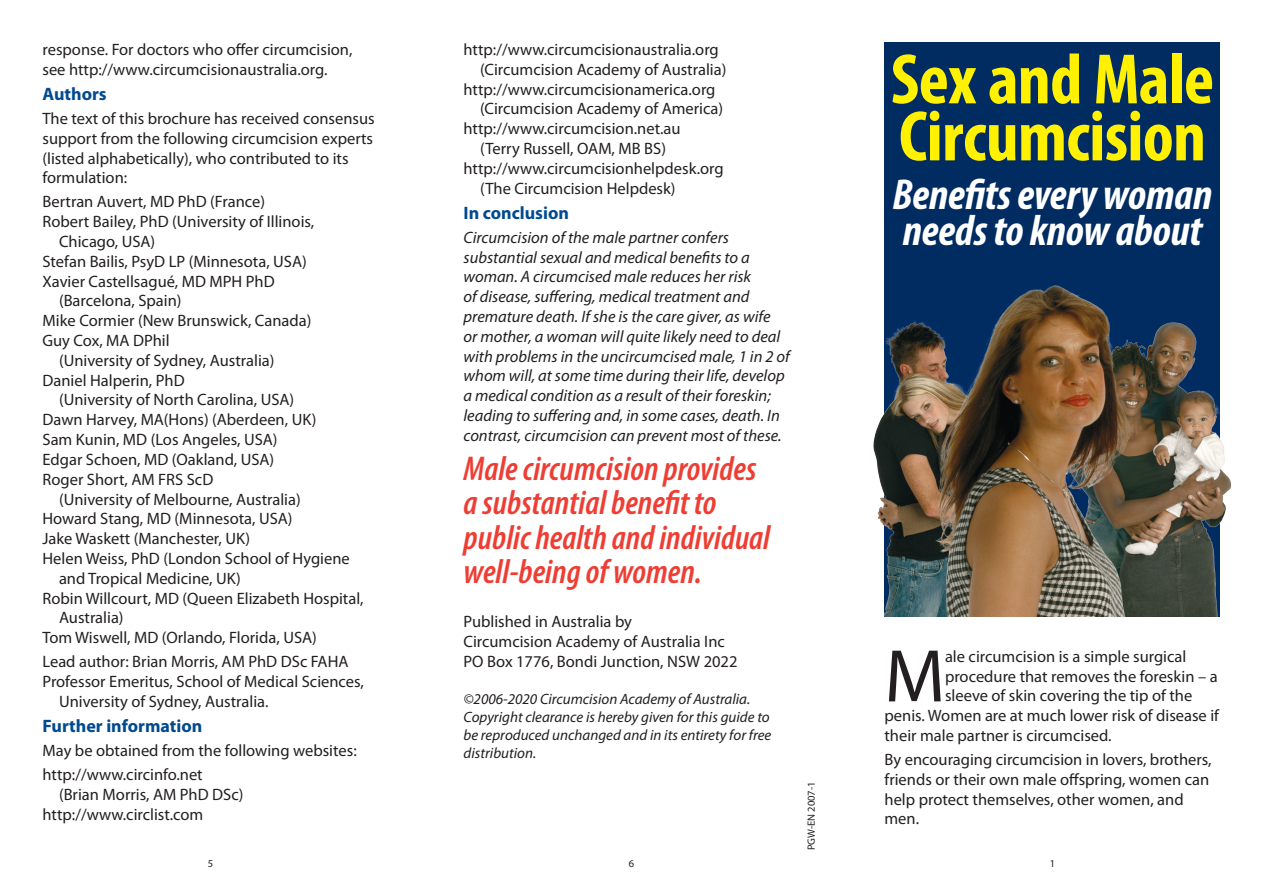
<style>
.page{position:relative;width:1263px;height:893px;background:#fff}
.page>*{position:absolute;margin:0;border:0;box-sizing:border-box;transform-origin:0 0}
.t1{font:75.3px "Myriad Pro";color:#231f20}
.t2{font:700 condensed 72px/57px "Myriad Pro";letter-spacing:-.01em;color:#fff101}
.t3{font:italic 700 condensed 43.5px/36px "Myriad Pro";color:#fff}
.t4{font:italic 600 condensed 34.5px/34.5px "Myriad Pro";color:#ee3e34}
.t5{font:700 18px "Myriad Pro";color:#014990}
.t6{font:16.5px/19.8px "Myriad Pro";color:#231f20}
.t7{font:italic 16.5px/19.8px "Myriad Pro";color:#231f20}
.t8{font:italic 15px/18px "Myriad Pro";color:#231f20}
.t9{font:10.5px "Myriad Pro";color:#231f20}
</style>
<div class="page">
<div style="left:884px;top:43px;width:336px;height:574px;background:#002c62"></div>
<img style="left:873px;top:285px;width:359px;height:332px">
<p class="t6" style="left:43px;top:39px;width:311px">response. For doctors who offer circumcision, see http://www.circumcisionaustralia.org.</p>
<p class="t5" style="left:43px;top:82px;width:66px">Authors</p>
<p class="t6" style="left:43px;top:108px;width:334px">The text of this brochure has received consensus support from the following circumcision experts (listed alphabetically), who contributed to its formulation:</p>
<p class="t6" style="left:43px;top:192px;width:224px">Bertran Auvert, MD PhD (France)</p>
<p class="t6" style="left:43px;top:212px;width:273px">Robert Bailey, PhD (University of Illinois,</p>
<p class="t6" style="left:59px;top:231px;width:98px">Chicago, USA)</p>
<p class="t6" style="left:43px;top:251px;width:266px">Stefan Bailis, PsyD LP (Minnesota, USA)</p>
<p class="t6" style="left:43px;top:271px;width:234px">Xavier Castellsagué, MD MPH PhD</p>
<p class="t6" style="left:59px;top:291px;width:124px">(Barcelona, Spain)</p>
<p class="t6" style="left:43px;top:311px;width:270px">Mike Cormier (New Brunswick, Canada)</p>
<p class="t6" style="left:43px;top:330px;width:129px">Guy Cox, MA DPhil</p>
<p class="t6" style="left:59px;top:350px;width:217px">(University of Sydney, Australia)</p>
<p class="t6" style="left:43px;top:370px;width:144px">Daniel Halperin, PhD</p>
<p class="t6" style="left:59px;top:390px;width:237px">(University of North Carolina, USA)</p>
<p class="t6" style="left:43px;top:410px;width:275px">Dawn Harvey, MA(Hons) (Aberdeen, UK)</p>
<p class="t6" style="left:43px;top:429px;width:237px">Sam Kunin, MD (Los Angeles, USA)</p>
<p class="t6" style="left:43px;top:449px;width:233px">Edgar Schoen, MD (Oakland, USA)</p>
<p class="t6" style="left:43px;top:469px;width:172px">Roger Short, AM FRS ScD</p>
<p class="t6" style="left:59px;top:489px;width:243px">(University of Melbourne, Australia)</p>
<p class="t6" style="left:43px;top:509px;width:252px">Howard Stang, MD (Minnesota, USA)</p>
<p class="t6" style="left:43px;top:528px;width:209px">Jake Waskett (Manchester, UK)</p>
<p class="t6" style="left:43px;top:548px;width:309px">Helen Weiss, PhD (London School of Hygiene</p>
<p class="t6" style="left:59px;top:568px;width:183px">and Tropical Medicine, UK)</p>
<p class="t6" style="left:43px;top:588px;width:322px">Robin Willcourt, MD (Queen Elizabeth Hospital,</p>
<p class="t6" style="left:59px;top:608px;width:66px">Australia)</p>
<p class="t6" style="left:43px;top:627px;width:276px">Tom Wiswell, MD (Orlando, Florida, USA)</p>
<p class="t6" style="left:43px;top:651px;width:308px">Lead author: Brian Morris, AM PhD DSc FAHA</p>
<p class="t6" style="left:43px;top:671px;width:323px">Professor Emeritus, School of Medical Sciences,</p>
<p class="t6" style="left:59px;top:691px;width:211px">University of Sydney, Australia.</p>
<p class="t5" style="left:43px;top:714px;width:161px">Further information</p>
<p class="t6" style="left:43px;top:738px;width:316px;line-height:24px">May be obtained from the following websites: http://www.circinfo.net</p>
<p class="t6" style="left:43px;top:784px;width:202px;text-indent:16px">(Brian Morris, AM PhD DSc) http://www.circlist.com</p>
<p class="t9" style="left:208px;top:857px;width:7px">5</p>
<p class="t6" style="left:463px;top:39px;width:257px">http://www.circumcisionaustralia.org</p>
<p class="t6" style="left:480px;top:59px;width:248px">(Circumcision Academy of Australia)</p>
<p class="t6" style="left:463px;top:79px;width:253px">http://www.circumcisionamerica.org</p>
<p class="t6" style="left:480px;top:99px;width:245px">(Circumcision Academy of America)</p>
<p class="t6" style="left:463px;top:118px;width:219px">http://www.circumcision.net.au</p>
<p class="t6" style="left:480px;top:138px;width:187px">(Terry Russell, OAM, MB BS)</p>
<p class="t6" style="left:463px;top:158px;width:262px">http://www.circumcisionhelpdesk.org</p>
<p class="t6" style="left:480px;top:178px;width:197px">(The Circumcision Helpdesk)</p>
<p class="t5" style="left:463px;top:201px;width:107px">In conclusion</p>
<p class="t7" style="left:463px;top:227px;width:328px">Circumcision of the male partner confers substantial sexual and medical benefits to a woman. A circumcised male reduces her risk<br>of disease, suffering, medical treatment and premature death. If she is the care giver, as wife<br>or mother, a woman will quite likely need to deal with problems in the uncircumcised male, 1 in 2 of whom will, at some time during their life, develop a medical condition as a result of their foreskin; leading to suffering and, in some cases, death. In contrast, circumcision can prevent most of these.</p>
<h3 class="t4" style="left:463px;top:452px;width:308px">Male circumcision provides a substantial benefit to public health and individual well‑being of women.</h3>
<p class="t6" style="left:463px;top:611px;width:275px">Published in Australia by<br>Circumcision Academy of Australia Inc<br>PO Box 1776, Bondi Junction, NSW 2022</p>
<p class="t8" style="left:463px;top:690px;width:309px">©2006-2020 Circumcision Academy of Australia.<br>Copyright clearance is hereby given for this guide to be reproduced unchanged and in its entirety for free distribution.</p>
<p class="t9" style="left:805px;top:850px;width:70px;rotate:-90deg">PGW-EN 2007-1</p>
<h2 class="t2" style="left:891px;top:49px;width:325px">Sex and Male<br>Circumcision</h2>
<h3 class="t3" style="left:892px;top:176px;width:321px">Benefits every woman needs to know about</h3>
<h1 class="t1" style="left:884px;top:630px;width:62px">M</h1>
<p class="t6" style="left:945px;top:646px;width:243px">ale circumcision is a simple surgical</p>
<p class="t6" style="left:945px;top:666px;width:274px">procedure that removes the foreskin – a</p>
<p class="t6" style="left:945px;top:686px;width:249px">sleeve of skin covering the tip of the</p>
<p class="t6" style="left:884px;top:705px;width:336px">penis. Women are at much lower risk of disease if</p>
<p class="t6" style="left:884px;top:725px;width:229px">their male partner is circumcised.</p>
<p class="t6" style="left:884px;top:749px;width:329px">By encouraging circumcision in lovers, brothers, friends or their own male offspring, women can help protect themselves, other women, and men.</p>
<p class="t9" style="left:629px;top:857px;width:7px">6</p>
<p class="t9" style="left:1050px;top:857px;width:7px">1</p>
</div>
